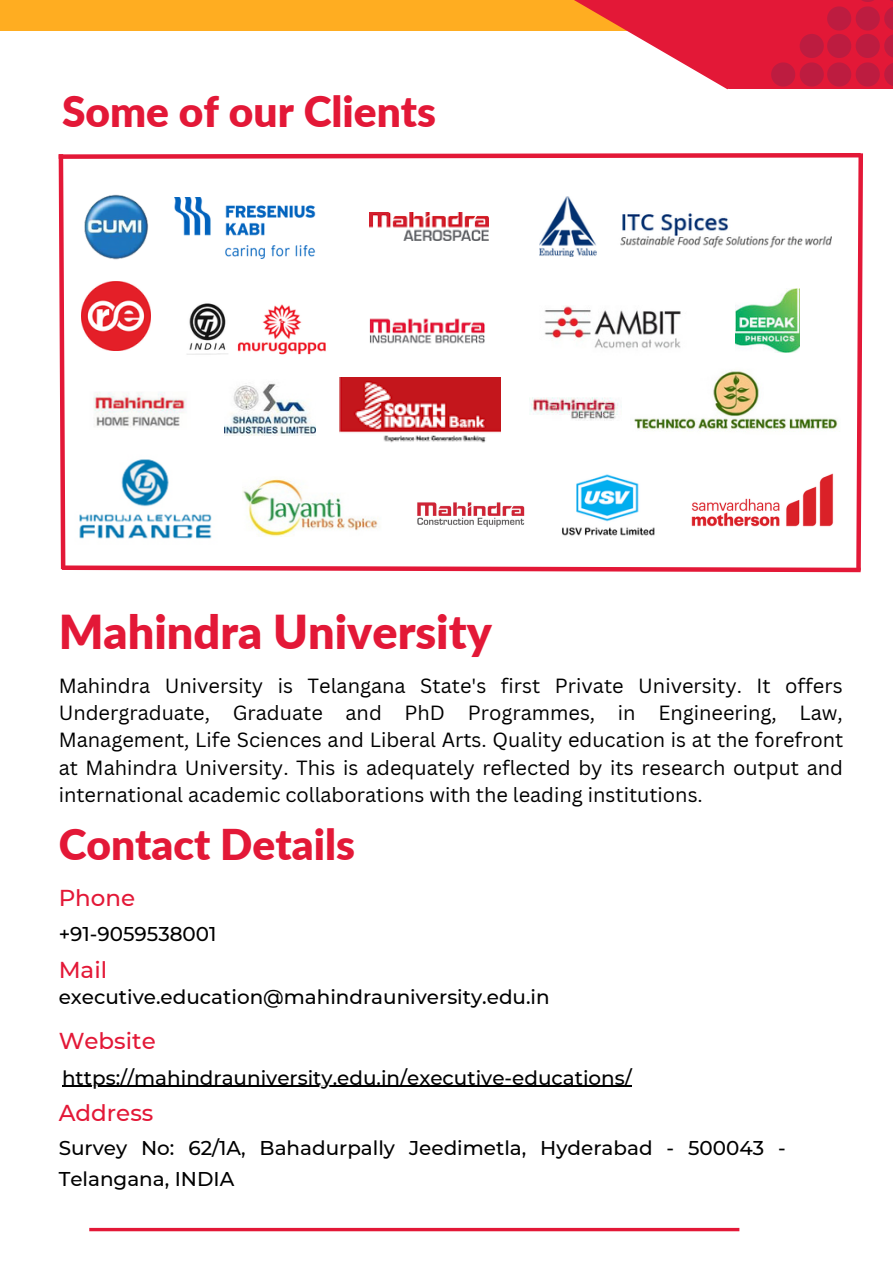
<style>
.page{position:relative;width:893px;height:1264px;background:#fff}
.page>*{position:absolute;margin:0;border:0;box-sizing:border-box;transform-origin:0 0}
.t1{font:900 46.65px "Lato";color:#e31837}
.t2{font:900 42.45px "Lato";color:#e31837}
.t3{font:500 22.95px "Montserrat";color:#e31837}
.t4{font:19.95px/27.2px "Canva Sans";color:#000;text-align:justify}
.t5{font:500 19.95px/30.3px "Montserrat";color:#000}
</style>
<div class="page">
<div style="left:0;top:0;width:699px;height:31px;background:#ffad21"></div>
<svg style="left:574px;top:0;width:153px;height:89px"></svg>
<div style="left:727px;top:0;width:165px;height:89px;background:#e31837"></div>
<svg style="left:771px;top:0;width:121px;height:87px"></svg>
<svg style="left:89px;top:1227px;width:650px;height:4px;background:#e94c64"></svg>
<svg style="left:58px;top:153px;width:805px;height:420px"></svg>
<img style="left:414px;top:500px;width:112px;height:28px">
<img style="left:554px;top:469px;width:107px;height:75px">
<img style="left:689px;top:460px;width:146px;height:81px">
<img style="left:630px;top:367px;width:210px;height:68px">
<hr style="left:62px;top:1085px;width:569px;height:1px;background:#000">
<p class="t2" style="left:62px;top:85px;width:375px">Some of our Clients</p>
<p class="t1" style="left:59px;top:602px;width:434px">Mahindra University</p>
<p class="t4" style="left:59px;top:671px;width:786px">Mahindra University is Telangana State's first Private University. It offers Undergraduate, Graduate and PhD Programmes, in Engineering, Law, Management, Life Sciences and Liberal Arts. Quality education is at the forefront at Mahindra University. This is adequately reflected by its research output and international academic collaborations with the leading institutions.</p>
<p class="t2" style="left:59px;top:818px;width:298px">Contact Details</p>
<p class="t3" style="left:59px;top:883px;width:78px">Phone</p>
<p class="t5" style="left:59px;top:918px;width:159px">+91-9059538001</p>
<p class="t3" style="left:59px;top:955px;width:50px">Mail</p>
<p class="t5" style="left:59px;top:981px;width:492px">executive.education@mahindrauniversity.edu.in</p>
<p class="t3" style="left:59px;top:1027px;width:99px">Website</p>
<p class="t5" style="left:62px;top:1062px;width:571px">https://mahindrauniversity.edu.in/executive-educations/</p>
<p class="t3" style="left:59px;top:1098px;width:96px">Address</p>
<p class="t5" style="left:59px;top:1132px;width:728px">Survey No: 62/1A, Bahadurpally Jeedimetla, Hyderabad - 500043 -<br>Telangana, INDIA</p>
</div>
